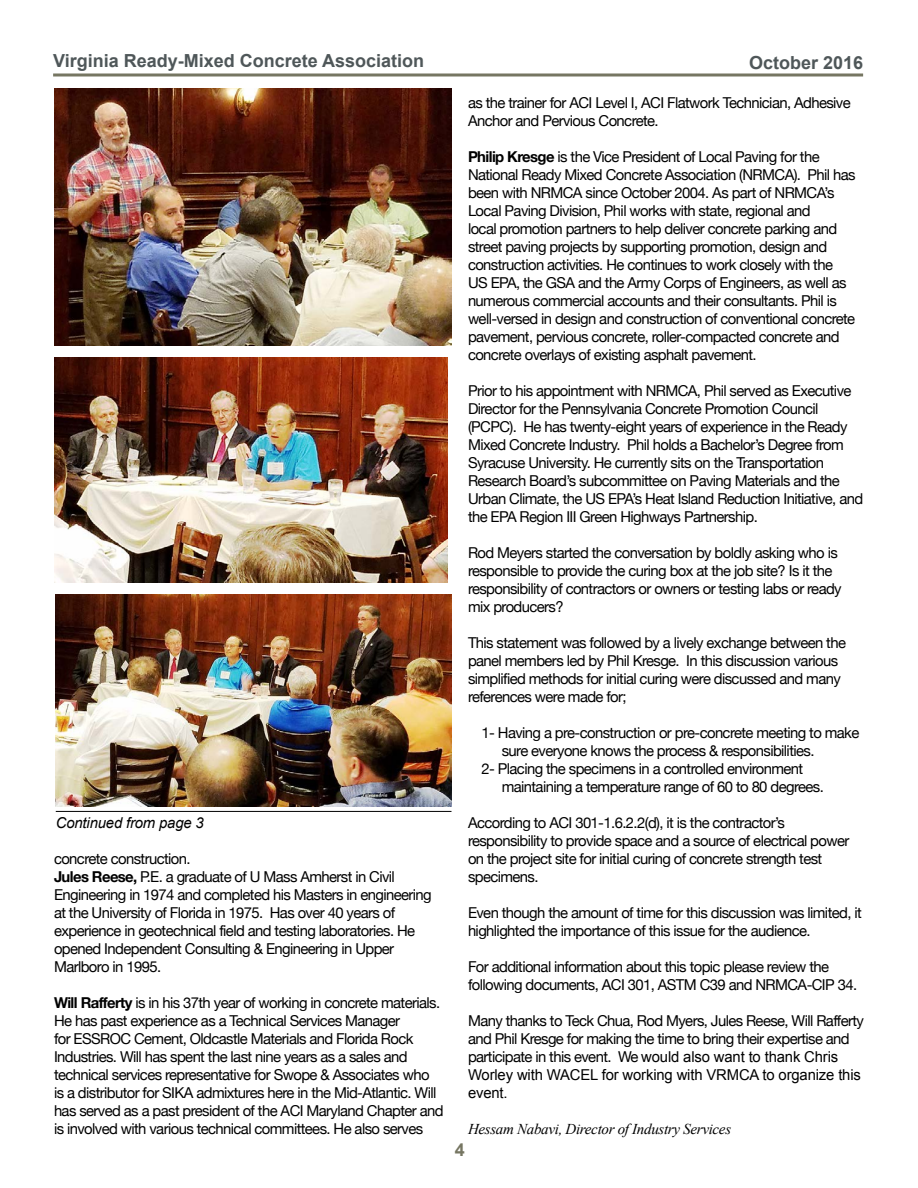
<style>
.page{position:relative;width:918px;height:1188px;background:#fff}
.page>*{position:absolute;margin:0;border:0;box-sizing:border-box;transform-origin:0 0}
.t1{font:700 18px "Arial";color:#4f5759}
.t2{font:700 18px "Arial";color:#767662}
.t3{font:15px/18px "Helvetica Neue";letter-spacing:-.04em;color:#000}
.t4{font:15px/18px "Arial";letter-spacing:-.01em;color:#000}
.t5{font:italic 15px "Times New Roman";letter-spacing:-.02em;color:#000}
.t6{font:italic 15px "Arial";letter-spacing:-.01em;color:#000}
.s1{font-weight:700}
.s2{font-family:"Arial"}
</style>
<div class="page">
<hr style="left:53px;top:73px;width:810px;height:3px;background:#767662">
<img style="left:54px;top:358px;width:394px;height:224px">
<img style="left:56px;top:594px;width:395px;height:212px">
<img style="left:55px;top:89px;width:396px;height:257px">
<hr style="left:56px;top:811px;width:396px;height:1px;background:#000">
<p class="t1" style="left:53px;top:49px;width:373px">Virginia Ready-Mixed Concrete Association</p>
<p class="t1" style="left:749px;top:50px;width:116px">October 2016</p>
<p class="t6" style="left:56px;top:813px;width:150px">Continued from page 3</p>
<p class="t3" style="left:54px;top:851px;width:379px">concrete construction.<br><span class="s1">Jules Reese,</span> P.E. a graduate of U Mass Amherst in Civil Engineering in 1974 and completed his Masters in engineering at the University of Florida in 1975. Has over 40 years of experience in geotechnical field and testing laboratories. He opened Independent Consulting &amp; Engineering in Upper Marlboro in 1995.</p>
<p class="t3" style="left:54px;top:995px;width:391px"><span class="s1">Will Rafferty</span> is in his 37th year of working in concrete materials.<br>He has past experience as a Technical Services Manager<br>for ESSROC Cement, Oldcastle Materials and Florida Rock Industries. Will has spent the last nine years as a sales and technical services representative for Swope &amp; Associates who<br>is a distributor for SIKA admixtures here in the Mid-Atlantic. Will has served as a past president of the ACI Maryland Chapter and is involved with various technical committees. He also serves</p>
<p class="t3" style="left:468px;top:95px;width:384px">as the trainer for ACI Level I, ACI Flatwork Technician, Adhesive<br>Anchor and Pervious Concrete.</p>
<p class="t3" style="left:468px;top:149px;width:389px"><span class="s1">Philip Kresge</span> is the Vice President of Local Paving for the National Ready Mixed Concrete Association (NRMCA). Phil has been with NRMCA since October 2004. As part of NRMCA’s Local Paving Division, Phil works with state, regional and<br>local promotion partners to help deliver concrete parking and street paving projects by supporting promotion, design and construction activities. He continues to work closely with the US EPA, the GSA and the Army Corps of Engineers, as well as numerous commercial accounts and their consultants. Phil is well-versed in design and construction of conventional concrete pavement, pervious concrete, roller-compacted concrete and concrete overlays of existing asphalt pavement.</p>
<p class="t3" style="left:468px;top:383px;width:397px">Prior to his appointment with NRMCA, Phil served as Executive Director for the Pennsylvania Concrete Promotion Council (PCPC). He has twenty-eight years of experience in the Ready Mixed Concrete Industry. Phil holds a Bachelor’s Degree from Syracuse University. He currently sits on the Transportation Research Board’s subcommittee on Paving Materials and the Urban Climate, the US EPA’s Heat Island Reduction Initiative, and the EPA Region III Green Highways Partnership.</p>
<p class="t3" style="left:468px;top:545px;width:375px">Rod Meyers started the conversation by boldly asking who is responsible to provide the curing box at the job site? Is it the responsibility of contractors or owners or testing labs or ready mix producers?</p>
<p class="t3" style="left:468px;top:635px;width:380px">This statement was followed by a lively exchange between the panel members led by Phil Kresge. In this discussion various simplified methods for initial curing were discussed and many references were made for;</p>
<p class="t3" style="left:482px;top:725px;width:379px">1- Having a pre-construction or pre-concrete meeting to make</p>
<p class="t3" style="left:502px;top:743px;width:314px">sure everyone knows the process &amp; responsibilities.</p>
<p class="t3" style="left:482px;top:761px;width:323px">2- Placing the specimens in a controlled environment</p>
<p class="t3" style="left:502px;top:779px;width:324px">maintaining a temperature range of 60 to 80 degrees.</p>
<p class="t3" style="left:468px;top:815px;width:383px">According to ACI 301-1.6.2.2(d), it is the contractor’s responsibility to provide space and a source of electrical power on the project site for initial curing of concrete strength test specimens.</p>
<p class="t3" style="left:468px;top:905px;width:395px">Even though the amount of time for this discussion was limited, it highlighted the importance of this issue for the audience.</p>
<p class="t3" style="left:468px;top:959px;width:391px">For additional information about this topic please review the following documents, ACI 301, ASTM C39 and NRMCA-CIP 34.</p>
<p class="t3" style="left:468px;top:1013px;width:397px">Many thanks to Teck Chua, Rod Myers, Jules Reese, Will Rafferty and Phil Kresge for making the time to bring their expertise and participate in this event. We <span class="s2">would also want to thank Chris</span></p>
<p class="t4" style="left:468px;top:1066px;width:395px">Worley with WACEL for working with VRMCA to organize this event.</p>
<p class="t5" style="left:468px;top:1119px;width:265px">Hessam Nabavi, Director of Industry Services</p>
<p class="t2" style="left:455px;top:1137px;width:12px">4</p>
</div>
